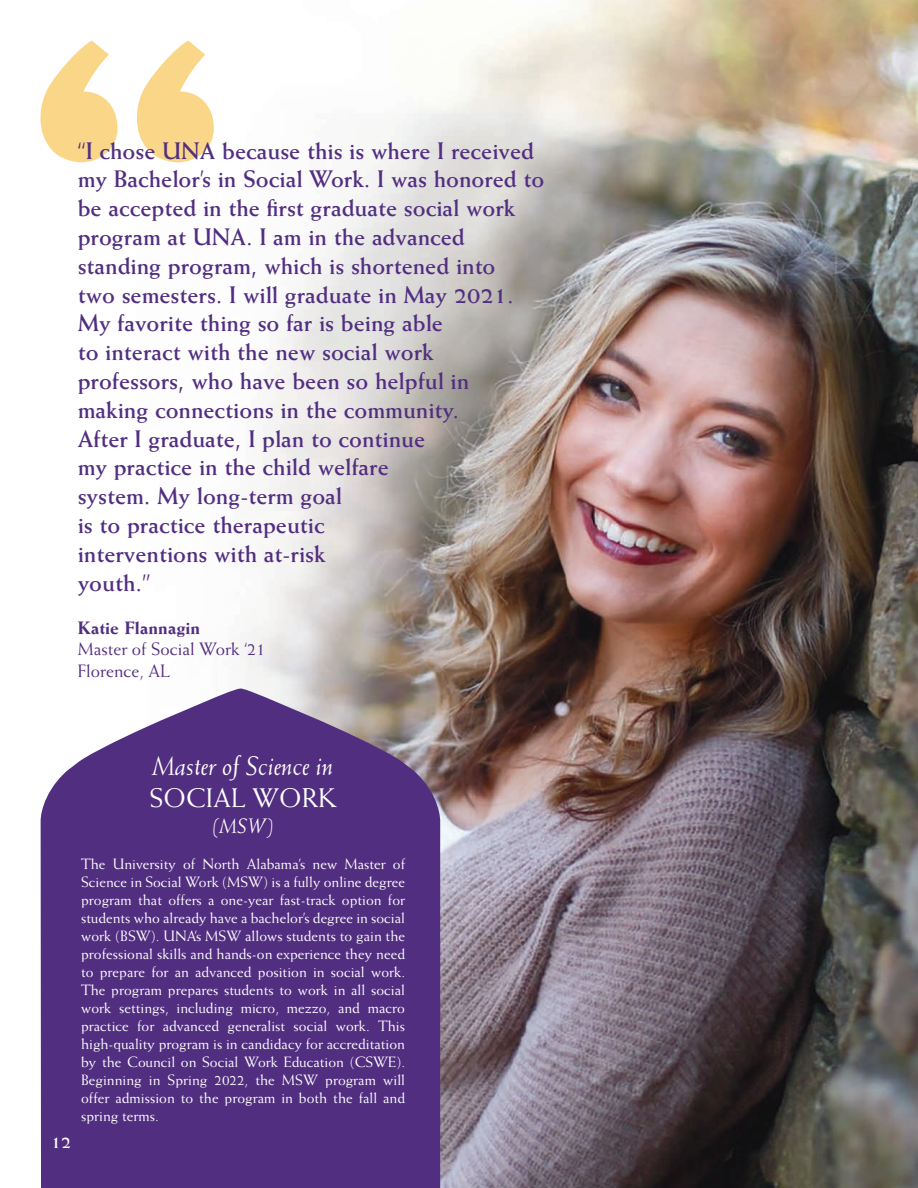
<style>
.page{position:relative;width:918px;height:1188px;background:#fff}
.page>*{position:absolute;margin:0;border:0;box-sizing:border-box;transform-origin:0 0}
.t1{font:italic 27px "Weiss";color:#fff}
.t2{font:27px "Weiss";color:#fff}
.t3{font:700 24px/28.8px "Weiss";color:#522e81}
.t4{font:italic 21px "Weiss";color:#fff}
.t5{font:18px "Weiss";color:#522e81}
.t6{font:800 18px "Weiss";color:#522e81}
.t7{font:700 18px "Weiss";color:#fff}
.t8{font:15px/18px "Weiss";color:#fff;text-align:justify}
</style>
<div class="page">
<img style="left:77px;top:0;width:841px;height:1188px">
<svg style="left:40px;top:41px;width:174px;height:121px"></svg>
<svg style="left:40px;top:688px;width:400px;height:500px;background:#6d4e93"></svg>
<p class="t3" style="left:78px;top:136px;width:468px">“I chose UNA because this is where I received my Bachelor’s in Social Work. I was honored to be accepted in the first graduate social work program at UNA. I am in the advanced standing program, which is shortened into<br>two semesters. I will graduate in May 2021.<br>My favorite thing so far is being able<br>to interact with the new social work professors, who have been so helpful in making connections in the community.<br>After I graduate, I plan to continue<br>my practice in the child welfare<br>system. My long-term goal<br>is to practice therapeutic<br>interventions with at-risk<br>youth.”</p>
<p class="t6" style="left:78px;top:617px;width:124px">Katie Flannagin</p>
<p class="t5" style="left:78px;top:639px;width:189px">Master of Social Work ‘21</p>
<p class="t5" style="left:78px;top:660px;width:93px">Florence, AL</p>
<p class="t7" style="left:51px;top:1131px;width:22px">12</p>
<p class="t1" style="left:153px;top:750px;width:182px">Master of Science in</p>
<p class="t2" style="left:150px;top:783px;width:189px">SOCIAL WORK</p>
<p class="t4" style="left:213px;top:813px;width:63px">(MSW)</p>
<p class="t8" style="left:81px;top:854px;width:326px">The University of North Alabama’s new Master of Science in Social Work (MSW) is a fully online degree program that offers a one-year fast-track option for students who already have a bachelor’s degree in social work (BSW). UNA’s MSW allows students to gain the professional skills and hands-on experience they need to prepare for an advanced position in social work.<br>The program prepares students to work in all social work settings, including micro, mezzo, and macro practice for advanced generalist social work. This high-quality program is in candidacy for accreditation by the Council on Social Work Education (CSWE).<br>Beginning in Spring 2022, the MSW program will offer admission to the program in both the fall and spring terms.</p>
</div>
